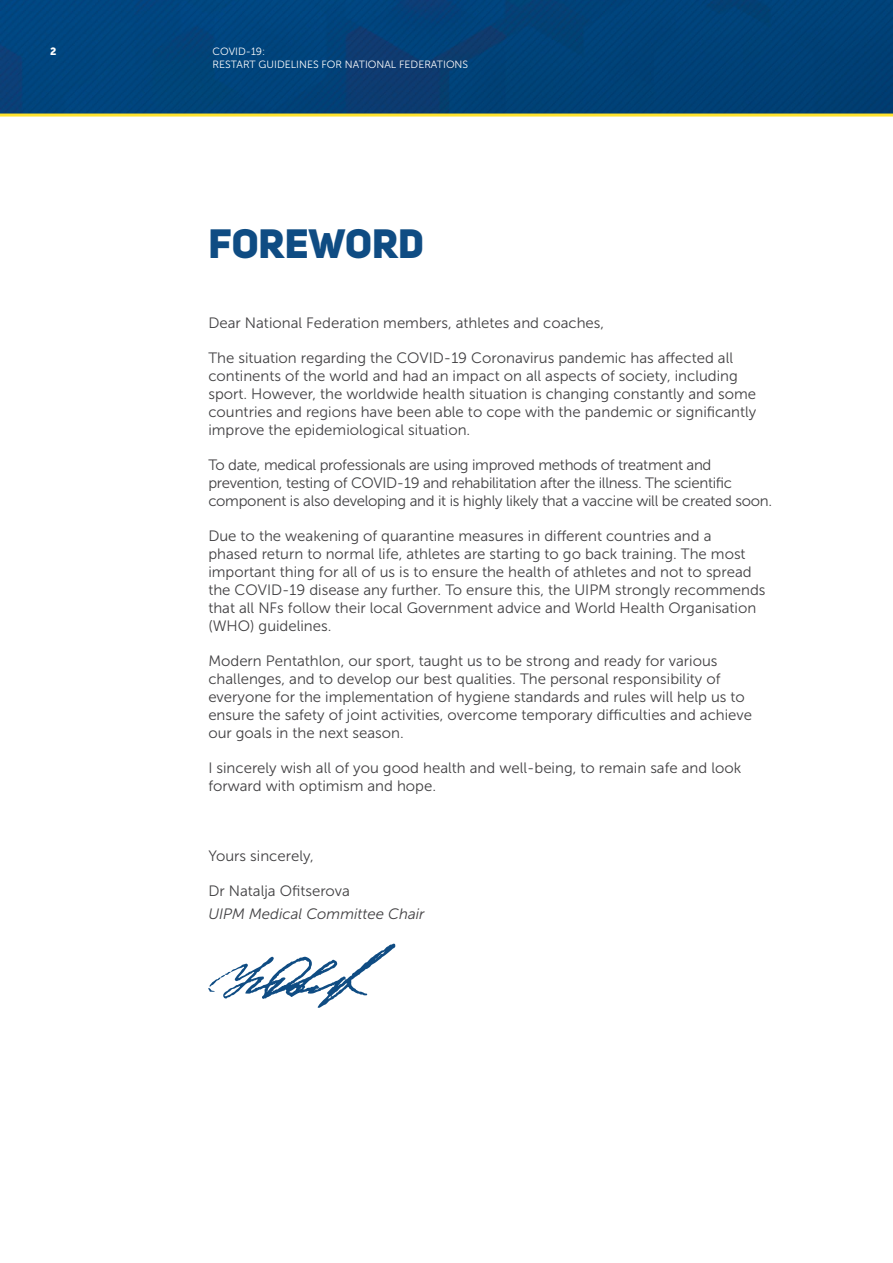
<style>
.page{position:relative;width:893px;height:1263px;background:#fff}
.page>*{position:absolute;margin:0;border:0;box-sizing:border-box;transform-origin:0 0}
.t1{font:40.5px "Uni Sans Heavy CAPS";color:#0f4c83}
.t2{font:15px/18px "Museo Sans 300";color:#414042}
.t3{font:15px/18px "Museo Sans 300";letter-spacing:-.02em;color:#414042}
.t4{font:italic 15px "Museo Sans 300";color:#414042}
.t5{font:10.5px/12.6px "Museo Sans 300";color:#fff}
.t6{font:10.5px "Museo Sans 900";color:#fff}
</style>
<div class="page">
<img style="left:0;top:0;width:893px;height:114px">
<hr style="left:0;top:114px;width:893px;height:3px;background:#ffe32e">
<svg style="left:208px;top:943px;width:187px;height:65px"></svg>
<p class="t6" style="left:50px;top:45px;width:8px">2</p>
<p class="t5" style="left:213px;top:45px;width:257px">COVID-19:<br>RESTART GUIDELINES FOR NATIONAL FEDERATIONS</p>
<h1 class="t1" style="left:208px;top:218px;width:217px">FOREWORD</h1>
<p class="t2" style="left:208px;top:314px;width:397px">Dear National Federation members, athletes and coaches,</p>
<p class="t2" style="left:208px;top:349px;width:549px">The situation regarding the COVID-19 Coronavirus pandemic has affected all continents of the world and had an impact on all aspects of society, including sport. However, the worldwide health situation is changing constantly and some countries and regions have been able to cope with the pandemic or significantly improve the epidemiological situation.</p>
<p class="t3" style="left:208px;top:456px;width:565px">To date, medical professionals are using improved methods of treatment and prevention, testing of COVID-19 and rehabilitation after the illness. The scientific component is also developing and it is highly likely that a vaccine will be created soon.</p>
<p class="t2" style="left:208px;top:527px;width:559px">Due to the weakening of quarantine measures in different countries and a<br>phased return to normal life, athletes are starting to go back training. The most important thing for all of us is to ensure the health of athletes and not to spread the COVID-19 disease any further. To ensure this, the UIPM strongly recommends that all NFs follow their local Government advice and World Health Organisation (WHO) guidelines.</p>
<p class="t2" style="left:208px;top:652px;width:545px">Modern Pentathlon, our sport, taught us to be strong and ready for various challenges, and to develop our best qualities. The personal responsibility of everyone for the implementation of hygiene standards and rules will help us to ensure the safety of joint activities, overcome temporary difficulties and achieve our goals in the next season.</p>
<p class="t2" style="left:208px;top:759px;width:534px">I sincerely wish all of you good health and well-being, to remain safe and look forward with optimism and hope.</p>
<p class="t2" style="left:208px;top:847px;width:107px">Yours sincerely,</p>
<p class="t2" style="left:208px;top:882px;width:143px">Dr Natalja Ofitserova</p>
<p class="t4" style="left:208px;top:905px;width:218px">UIPM Medical Committee Chair</p>
</div>
